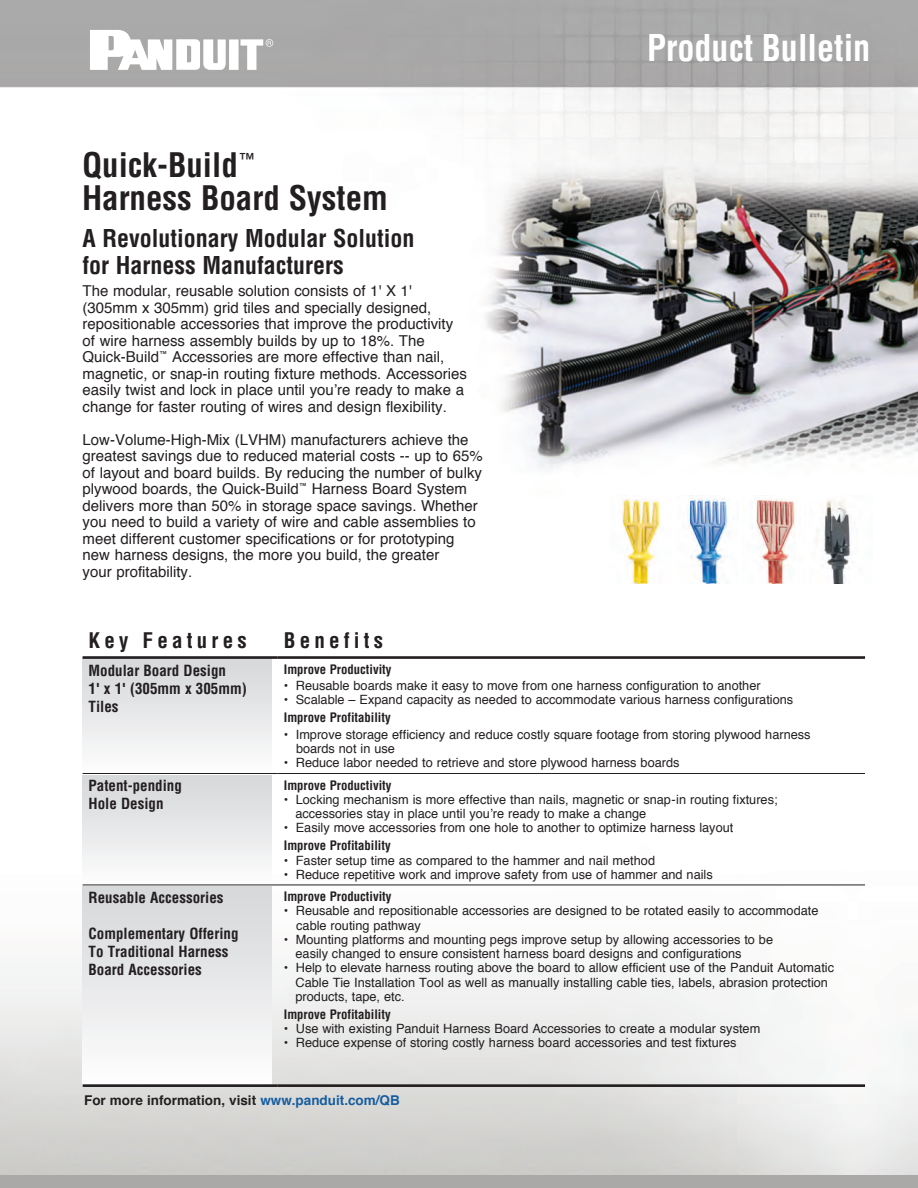
<style>
.page{position:relative;width:918px;height:1188px;background:#fff}
.page>*{position:absolute;margin:0;border:0;box-sizing:border-box;transform-origin:0 0}
.t1{font:700 condensed 36px "Helvetica";color:#fff;scale:.95 1}
.t2{font:700 condensed 33px/33px "Helvetica";color:#231f20}
.t3{font:700 condensed 24px/27px "Helvetica";color:#231f20}
.t4{font:700 condensed 21px "Helvetica";letter-spacing:.2em;color:#231f20}
.t5{font:15px/16.5px "Helvetica";color:#231f20}
.Tab_2_0{font:700 condensed 15px/18px "Helvetica";color:#231f20}
.t6{font:700 13.5px "Helvetica";color:#231f20}
.Tab_2_0-2{font:12.75px/14.2px "Helvetica";color:#231f20}
.Tab_2_0-3{font:700 condensed 12.75px "Helvetica";color:#231f20}
.s1{color:#175d9e}
</style>
<div class="page">
<img style="left:0;top:0;width:918px;height:1175px">
<svg style="left:90px;top:30px;width:183px;height:40px"></svg>
<div style="left:83px;top:658px;width:188px;height:118px;background:linear-gradient(to bottom,#d5d7d9,#fdfdfd)"></div>
<div style="left:83px;top:776px;width:188px;height:111px;background:linear-gradient(to bottom,#dadbde,#f4f4f4)"></div>
<div style="left:83px;top:886px;width:188px;height:201px;background:linear-gradient(to bottom,#d5d6d9,#fdfdfe)"></div>
<hr style="left:83px;top:656px;width:195px;height:3px;background:#231f20">
<hr style="left:278px;top:656px;width:587px;height:3px;background:#231f20">
<hr style="left:83px;top:773px;width:195px;height:1px;background:#231f20">
<hr style="left:278px;top:773px;width:587px;height:1px;background:#231f20">
<hr style="left:83px;top:885px;width:195px;height:1px;background:#231f20">
<hr style="left:278px;top:885px;width:587px;height:1px;background:#231f20">
<hr style="left:83px;top:1084px;width:195px;height:3px;background:#231f20">
<hr style="left:278px;top:1084px;width:587px;height:3px;background:#231f20">
<div style="left:0;top:1175px;width:918px;height:13px;background:#aaa9a8"></div>
<img style="left:609px;top:496px;width:63px;height:87px">
<img style="left:676px;top:496px;width:63px;height:87px">
<img style="left:743px;top:496px;width:63px;height:87px">
<img style="left:810px;top:496px;width:62px;height:87px">
<p class="t2" style="left:82px;top:148px;width:307px">Quick-Build<sup>™<br></sup>Harness Board System</p>
<p class="t3" style="left:83px;top:225px;width:333px">A Revolutionary Modular Solution for Harness Manufacturers</p>
<p class="t5" style="left:83px;top:283px;width:386px">The modular, reusable solution consists of 1' X 1' (305mm x 305mm) grid tiles and specially designed, repositionable accessories that improve the productivity of wire harness assembly builds by up to 18%. The Quick-Build<sup>™</sup> Accessories are more effective than nail, magnetic, or snap-in routing fixture methods. Accessories easily twist and lock in place until you’re ready to make a change for faster routing of wires and design flexibility.</p>
<p class="t5" style="left:83px;top:431px;width:402px">Low-Volume-High-Mix (LVHM) manufacturers achieve the greatest savings due to reduced material costs -- up to 65% of layout and board builds. By reducing the number of bulky plywood boards, the Quick-Build<sup>™</sup> Harness Board System delivers more than 50% in storage space savings. Whether you need to build a variety of wire and cable assemblies to meet different customer specifications or for prototyping new harness designs, the more you build, the greater<br>your profitability.</p>
<p class="t1" style="left:647px;top:26px;width:237px">Product Bulletin</p>
<p class="t4" style="left:89px;top:627px;width:160px">Key Features</p>
<p class="t4" style="left:284px;top:627px;width:101px">Benefits</p>
<p class="Tab_2_0" style="left:89px;top:661px;width:139px">Modular Board Design</p>
<p class="Tab_2_0" style="left:89px;top:679px;width:160px">1' x 1' (305mm x 305mm)<br>Tiles</p>
<p class="Tab_2_0-3" style="left:284px;top:661px;width:109px">Improve Productivity</p>
<p class="Tab_2_0-2" style="left:284px;top:679px;width:478px">• Reusable boards make it easy to move from one harness configuration to another</p>
<p class="Tab_2_0-2" style="left:284px;top:693px;width:511px">• Scalable – Expand capacity as needed to accommodate various harness configurations</p>
<p class="Tab_2_0-3" style="left:284px;top:710px;width:108px">Improve Profitability</p>
<p class="Tab_2_0-2" style="left:296px;top:728px;width:516px;text-indent:-12px">• Improve storage efficiency and reduce costly square footage from storing plywood harness boards not in use</p>
<p class="Tab_2_0-2" style="left:284px;top:756px;width:397px">• Reduce labor needed to retrieve and store plywood harness boards</p>
<p class="Tab_2_0" style="left:89px;top:777px;width:95px">Patent-pending<br>Hole Design</p>
<p class="Tab_2_0-3" style="left:284px;top:777px;width:109px">Improve Productivity</p>
<p class="Tab_2_0-2" style="left:284px;top:793px;width:495px">• Locking mechanism is more effective than nails, magnetic or snap-in routing fixtures;</p>
<p class="Tab_2_0-2" style="left:295px;top:807px;width:352px">accessories stay in place until you’re ready to make a change</p>
<p class="Tab_2_0-2" style="left:284px;top:821px;width:451px">• Easily move accessories from one hole to another to optimize harness layout</p>
<p class="Tab_2_0-3" style="left:284px;top:838px;width:108px">Improve Profitability</p>
<p class="Tab_2_0-2" style="left:284px;top:853px;width:373px">• Faster setup time as compared to the hammer and nail method</p>
<p class="Tab_2_0-2" style="left:284px;top:868px;width:431px">• Reduce repetitive work and improve safety from use of hammer and nails</p>
<p class="Tab_2_0" style="left:89px;top:888px;width:136px">Reusable Accessories</p>
<p class="Tab_2_0" style="left:89px;top:924px;width:151px">Complementary Offering<br>To Traditional Harness<br>Board Accessories</p>
<p class="Tab_2_0-3" style="left:284px;top:889px;width:109px">Improve Productivity</p>
<p class="Tab_2_0-2" style="left:296px;top:904px;width:524px;text-indent:-12px">• Reusable and repositionable accessories are designed to be rotated easily to accommodate cable routing pathway</p>
<p class="Tab_2_0-2" style="left:284px;top:933px;width:491px">• Mounting platforms and mounting pegs improve setup by allowing accessories to be</p>
<p class="Tab_2_0-2" style="left:296px;top:947px;width:448px">easily changed to ensure consistent harness board designs and configurations</p>
<p class="Tab_2_0-2" style="left:296px;top:961px;width:540px;text-indent:-12px">• Help to elevate harness routing above the board to allow efficient use of the Panduit Automatic<br>Cable Tie Installation Tool as well as manually installing cable ties, labels, abrasion protection products, tape, etc.</p>
<p class="Tab_2_0-3" style="left:284px;top:1006px;width:108px">Improve Profitability</p>
<p class="Tab_2_0-2" style="left:284px;top:1022px;width:478px">• Use with existing Panduit Harness Board Accessories to create a modular system</p>
<p class="Tab_2_0-2" style="left:284px;top:1036px;width:454px">• Reduce expense of storing costly harness board accessories and test fixtures</p>
<p class="t6" style="left:84px;top:1090px;width:317px">For more information, visit <span class="s1">www.panduit.com/QB</span></p>
</div>
